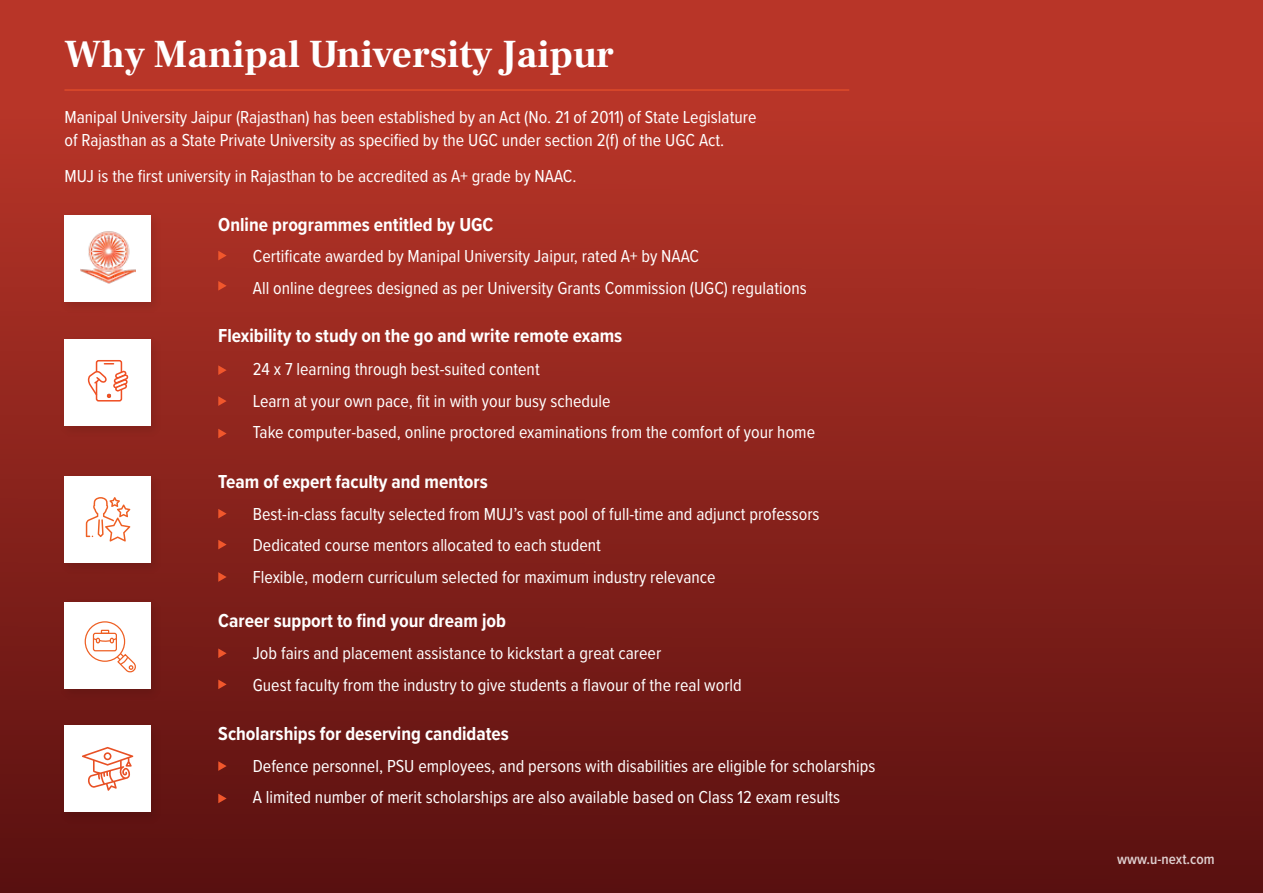
<style>
.page{position:relative;width:1263px;height:893px;background:#fff}
.page>*{position:absolute;margin:0;border:0;box-sizing:border-box;transform-origin:0 0}
.t1{font:700 39px "Frank Ruhl Libre";color:#fff}
.t2{font:700 19.5px "Proxima Nova Cond";color:#fff}
.t3{font:18px/31.5px "Proxima Nova Cond";color:#fff}
.t4{font:600 15px "Proxima Nova Cond";color:#fff}
</style>
<div class="page">
<div style="left:0;top:0;width:1263px;height:893px;background:linear-gradient(to bottom,#c2392b,#5a1010)"></div>
<hr style="left:64px;top:90px;width:785px;height:1px;background:#f1572c">
<svg style="left:218px;top:251px;width:9px;height:9px"></svg>
<svg style="left:218px;top:281px;width:9px;height:10px"></svg>
<svg style="left:218px;top:365px;width:9px;height:10px"></svg>
<svg style="left:218px;top:396px;width:9px;height:10px"></svg>
<svg style="left:218px;top:429px;width:9px;height:9px"></svg>
<svg style="left:218px;top:648px;width:9px;height:10px"></svg>
<svg style="left:218px;top:680px;width:9px;height:9px"></svg>
<svg style="left:218px;top:761px;width:9px;height:10px"></svg>
<svg style="left:218px;top:794px;width:9px;height:9px"></svg>
<img style="left:55px;top:331px;width:111px;height:111px">
<div style="left:64px;top:339px;width:87px;height:87px;background:#fff"></div>
<div style="left:96px;top:360px;width:26px;height:42px;border:2px solid #ef5024;border-radius:2px"></div>
<svg style="left:87px;top:370px;width:42px;height:28px"></svg>
<img style="left:55px;top:468px;width:111px;height:111px">
<div style="left:64px;top:476px;width:87px;height:86px;background:#fff"></div>
<svg style="left:86px;top:497px;width:44px;height:45px"></svg>
<img style="left:55px;top:594px;width:111px;height:110px">
<div style="left:64px;top:602px;width:87px;height:86px;background:#fff"></div>
<div style="left:85px;top:621px;width:40px;height:41px;border:1px solid #ee5f23;border-radius:50%"></div>
<div style="left:93px;top:633px;width:24px;height:18px;border:1px solid #ee5f23;border-radius:2px"></div>
<svg style="left:92px;top:630px;width:25px;height:14px"></svg>
<svg style="left:115px;top:652px;width:21px;height:21px"></svg>
<img style="left:55px;top:207px;width:111px;height:110px">
<div style="left:64px;top:215px;width:87px;height:86px;background:#fff"></div>
<img style="left:81px;top:231px;width:55px;height:53px">
<img style="left:55px;top:717px;width:111px;height:111px">
<div style="left:64px;top:726px;width:87px;height:86px;background:#fff"></div>
<svg style="left:82px;top:747px;width:51px;height:44px"></svg>
<svg style="left:218px;top:509px;width:9px;height:9px"></svg>
<svg style="left:218px;top:540px;width:9px;height:9px"></svg>
<svg style="left:218px;top:572px;width:9px;height:10px"></svg>
<h1 class="t1" style="left:64px;top:30px;width:551px">Why Manipal University Jaipur</h1>
<p class="t3" style="left:64px;top:105px;width:693px;line-height:22.5px">Manipal University Jaipur (Rajasthan) has been established by an Act (No. 21 of 2011) of State Legislature of Rajasthan as a State Private University as specified by the UGC under section 2(f) of the UGC Act.</p>
<p class="t3" style="left:64px;top:159px;width:513px">MUJ is the first university in Rajasthan to be accredited as A+ grade by NAAC.</p>
<p class="t2" style="left:218px;top:210px;width:277px">Online programmes entitled by UGC</p>
<p class="t3" style="left:253px;top:240px;width:555px">Certificate awarded by Manipal University Jaipur, rated A+ by NAAC<br>All online degrees designed as per University Grants Commission (UGC) regulations</p>
<p class="t2" style="left:218px;top:321px;width:405px">Flexibility to study on the go and write remote exams</p>
<p class="t3" style="left:253px;top:353px;width:564px">24 x 7 learning through best-suited content<br>Learn at your own pace, fit in with your busy schedule<br>Take computer-based, online proctored examinations from the comfort of your home</p>
<p class="t2" style="left:218px;top:467px;width:271px">Team of expert faculty and mentors</p>
<p class="t3" style="left:253px;top:497px;width:568px">Best-in-class faculty selected from MUJ’s vast pool of full-time and adjunct professors<br>Dedicated course mentors allocated to each student<br>Flexible, modern curriculum selected for maximum industry relevance</p>
<p class="t2" style="left:218px;top:606px;width:289px">Career support to find your dream job</p>
<p class="t3" style="left:253px;top:637px;width:491px">Job fairs and placement assistance to kickstart a great career<br>Guest faculty from the industry to give students a flavour of the real world</p>
<p class="t2" style="left:218px;top:720px;width:292px">Scholarships for deserving candidates</p>
<p class="t3" style="left:253px;top:749px;width:624px">Defence personnel, PSU employees, and persons with disabilities are eligible for scholarships<br>A limited number of merit scholarships are also available based on Class 12 exam results</p>
<p class="t4" style="left:1117px;top:852px;width:99px">www.u-next.com</p>
</div>
